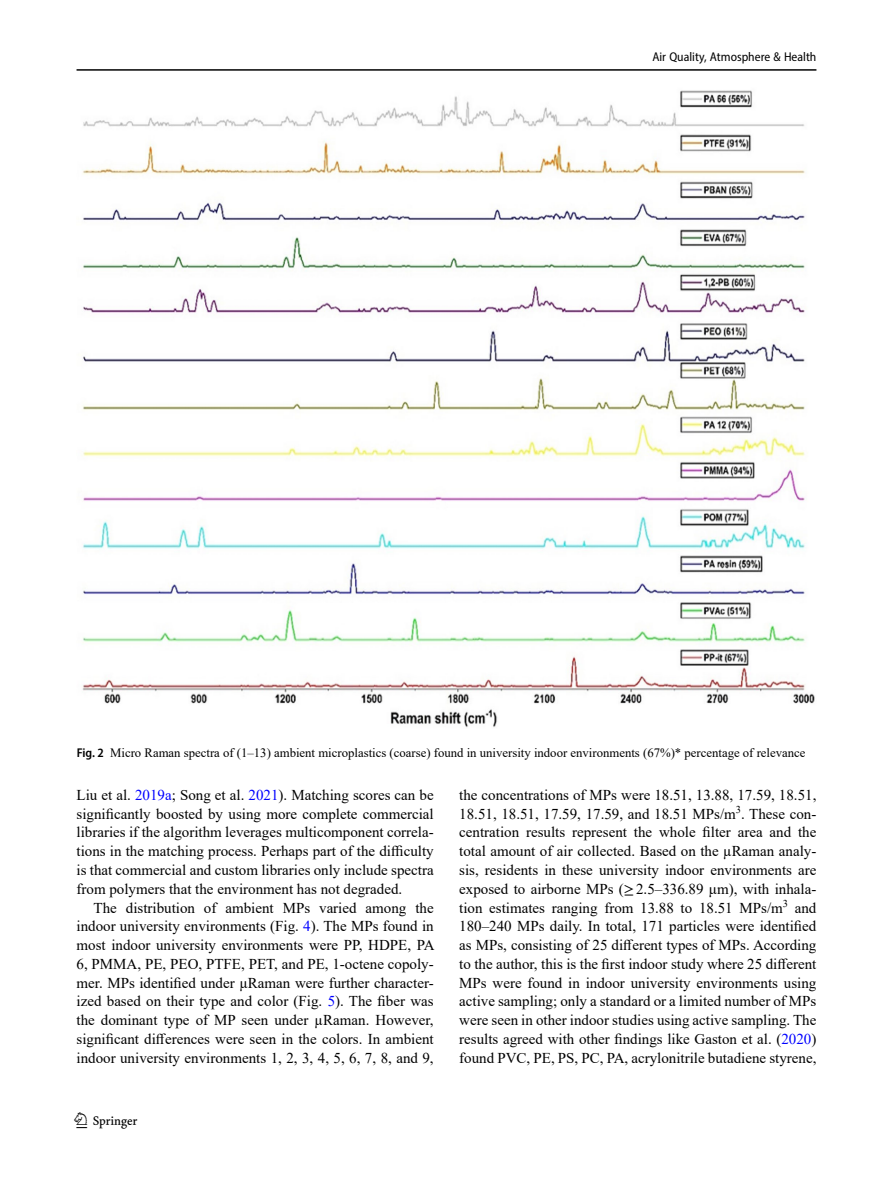
<style>
.page{position:relative;width:893px;height:1187px;background:#fff}
.page>*{position:absolute;margin:0;border:0;box-sizing:border-box;transform-origin:0 0}
.t1{font:22.5px "Springnew";color:#000}
.Body_Text_Indent{font:15px/18.8px "Times New Roman";color:#000;text-align:justify}
.Body_Text{font:15px/18.8px "Times New Roman";color:#000;text-align:justify}
.Figure_Caption{font:12.75px "Times New Roman";color:#000}
.t2{font:semi-condensed 12.75px "Myriad Pro";color:#000}
.s1{font-family:"Myriad Pro";font-weight:600;font-stretch:semi-condensed}
.s2{color:#00f}
.s3{font-family:"STIX"}
</style>
<div class="page">
<hr style="left:77px;top:69px;width:739px;height:2px;background:#000">
<img style="left:82px;top:90px;width:733px;height:638px">
<p class="t2" style="left:652px;top:49px;width:166px">Air Quality, Atmosphere &amp; Health</p>
<p class="Figure_Caption" style="left:77px;top:743px;width:730px"><span class="s1">Fig. 2</span> Micro Raman spectra of (1–13) ambient microplastics (coarse) found in university indoor environments (67%)* percentage of relevance</p>
<p class="Body_Text" style="left:77px;top:785px;width:359px">Liu et al. <span class="s2">2019a</span>; Song et al. <span class="s2">2021</span>). Matching scores can be significantly boosted by using more complete commercial libraries if the algorithm leverages multicomponent correla&shy;tions in the matching process. Perhaps part of the difficulty is that commercial and custom libraries only include spectra from polymers that the environment has not degraded.</p>
<p class="Body_Text_Indent" style="left:77px;top:897px;width:359px;text-indent:17px">The distribution of ambient MPs varied among the indoor university environments (Fig. <span class="s2">4</span>). The MPs found in most indoor university environments were PP, HDPE, PA 6, PMMA, PE, PEO, PTFE, PET, and PE, 1-octene copoly&shy;mer. MPs identified under µRaman were further character&shy;ized based on their type and color (Fig. <span class="s2">5</span>). The fiber was the dominant type of MP seen under µRaman. However, significant differences were seen in the colors. In ambient indoor university environments 1, 2, 3, 4, 5, 6, 7, 8, and 9,</p>
<h1 class="t1" style="left:77px;top:1107px;width:63px">1 3</h1>
<p class="Body_Text_Indent" style="left:459px;top:785px;width:359px">the concentrations of MPs were 18.51, 13.88, 17.59, 18.51, 18.51, 18.51, 17.59, 17.59, and 18.51 MPs/m<sup>3</sup>. These con&shy;centration results represent the whole filter area and the total amount of air collected. Based on the µRaman analy&shy;sis, residents in these university indoor environments are exposed to airborne MPs (<span class="s3">≥</span>2.5–336.89 μm), with inhala&shy;tion estimates ranging from 13.88 to 18.51 MPs/m<sup>3</sup> and 180–240 MPs daily. In total, 171 particles were identified as MPs, consisting of 25 different types of MPs. According to the author, this is the first indoor study where 25 different MPs were found in indoor university environments using active sampling; only a standard or a limited number of MPs were seen in other indoor studies using active sampling. The results agreed with other findings like Gaston et al. (<span class="s2">2020</span>) found PVC, PE, PS, PC, PA, acrylonitrile butadiene styrene,</p>
</div>
